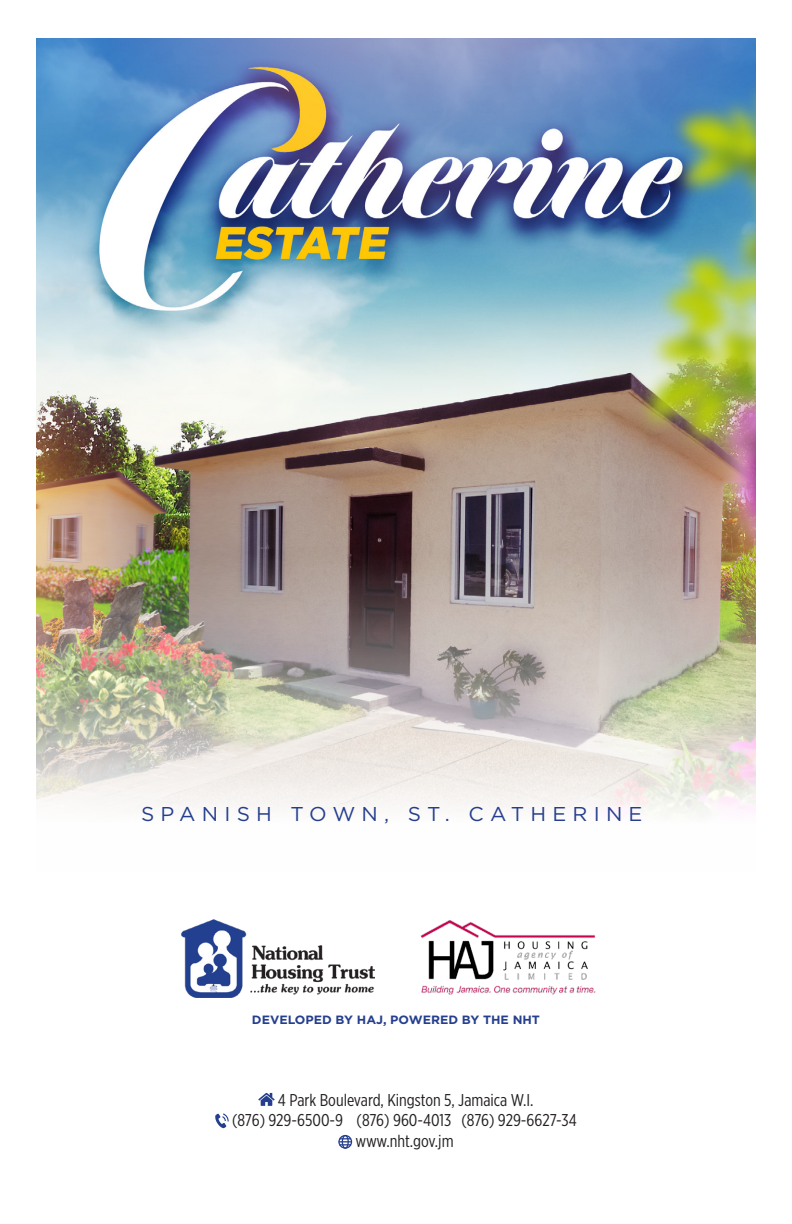
<style>
.page{position:relative;width:792px;height:1224px;background:#fff}
.page>*{position:absolute;margin:0;border:0;box-sizing:border-box;transform-origin:0 0}
.BODY_TEXT{font:20px "Gotham";letter-spacing:.3em;color:#253f8e;scale:1.04 1}
.t1{font:17.2px "Gotham X Narrow";color:#231f20}
.BODY_TEXT-2{font:700 12px "Gotham";color:#253f8e;scale:1.04 1}
</style>
<div class="page">
<img style="left:37px;top:39px;width:719px;height:776px">
<svg style="left:258px;top:1093px;width:17px;height:13px"></svg>
<svg style="left:215px;top:1113px;width:14px;height:15px"></svg>
<div style="left:338px;top:1135px;width:14px;height:14px;border:1px solid #253f8e;border-radius:50%"></div>
<div style="left:342px;top:1135px;width:7px;height:14px;border:1px solid #253f8e;border-radius:50%"></div>
<svg style="left:339px;top:1138px;width:13px;height:7px"></svg>
<img style="left:420px;top:920px;width:176px;height:75px">
<img style="left:181px;top:919px;width:194px;height:78px">
<p class="BODY_TEXT" style="left:141px;top:801px;width:484px">SPANISH TOWN, ST. CATHERINE</p>
<p class="BODY_TEXT-2" style="left:252px;top:1012px;width:278px">DEVELOPED BY HAJ, POWERED BY THE NHT</p>
<p class="t1" style="left:278px;top:1090px;width:257px">4 Park Boulevard, Kingston 5, Jamaica W.I.</p>
<p class="t1" style="left:232px;top:1110px;width:346px">(876) 929-6500-9 (876) 960-4013 (876) 929-6627-34</p>
<p class="t1" style="left:356px;top:1131px;width:100px">www.nht.gov.jm</p>
</div>
